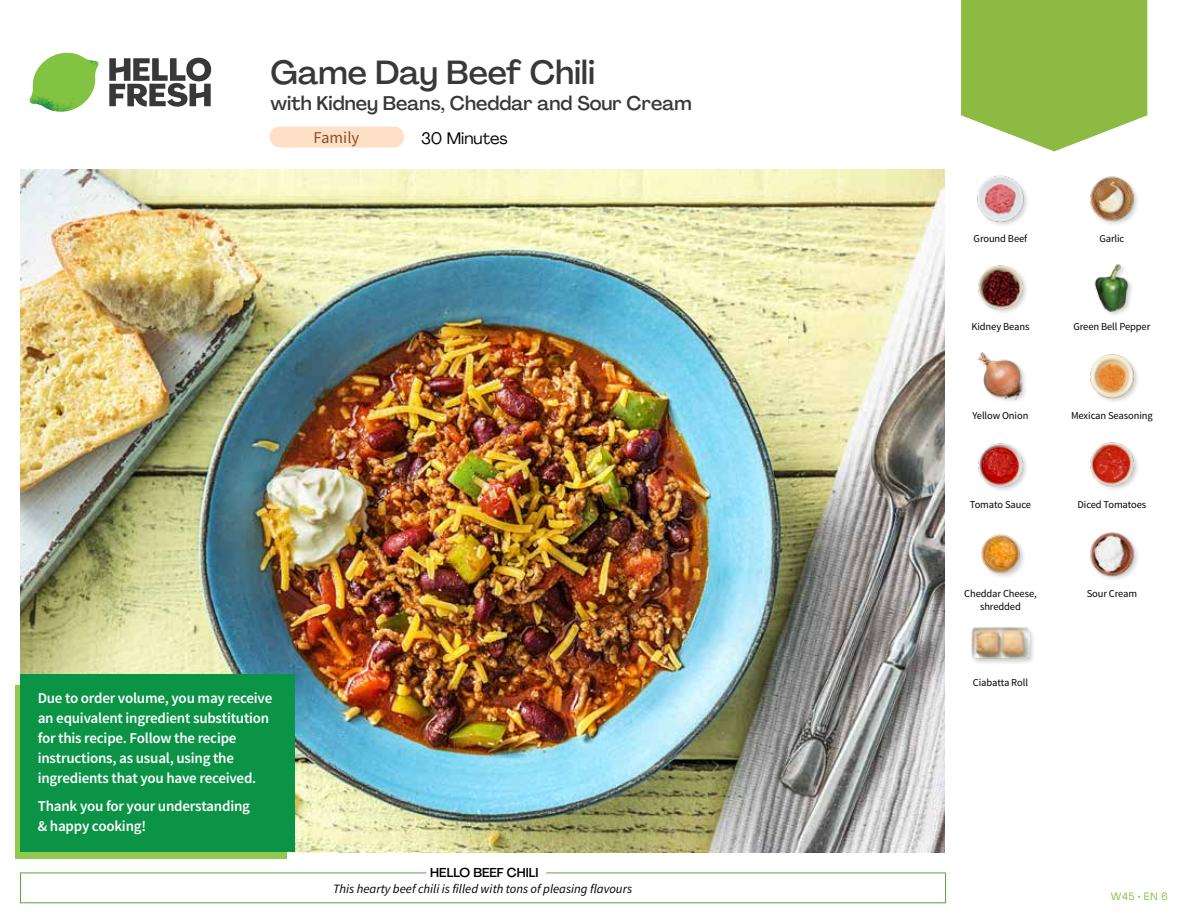
<style>
.page{position:relative;width:1188px;height:918px;background:#fff}
.page>*{position:absolute;margin:0;border:0;box-sizing:border-box;transform-origin:0 0}
.t1{font:500 33px "Agrandir";color:#383839}
.t2{font:500 19.5px "Agrandir";color:#383839}
.t3{font:16.5px "Agrandir";color:#000}
.t4{font:16.5px "Source Sans Pro";color:#8e4b25}
.t5{font:600 15px/20px "Source Sans Pro";letter-spacing:-.015em;color:#fff}
.t6{font:italic 12.75px "Source Sans Pro";color:#000}
.t7{font:500 12.75px "Agrandir";color:#000}
.t8{font:10.5px "Source Sans Pro";letter-spacing:-.01em;color:#000}
.t9{font:10.5px "Agrandir";color:#82c341}
</style>
<div class="page">
<div style="left:270px;top:127px;width:134px;height:20px;background:#fee0c6;border-radius:10px"></div>
<svg style="left:109px;top:57px;width:102px;height:50px"></svg>
<svg style="left:34px;top:53px;width:62px;height:40px"></svg>
<img style="left:67px;top:53px;width:32px;height:26px">
<img style="left:33px;top:75px;width:59px;height:11px">
<img style="left:29px;top:79px;width:61px;height:33px">
<img style="left:65px;top:86px;width:27px;height:25px">
<div style="left:20px;top:873px;width:926px;height:30px;border:1px solid #609f43"></div>
<div style="left:426px;top:865px;width:120px;height:15px;background:#fff"></div>
<img style="left:21px;top:170px;width:924px;height:682px">
<svg style="left:961px;top:0;width:186px;height:151px;background:#99c258"></svg>
<div style="left:971px;top:626px;width:65px;height:40px;background:#000;opacity:.2"></div>
<img style="left:972px;top:626px;width:57px;height:40px">
<img style="left:1090px;top:532px;width:48px;height:48px">
<img style="left:981px;top:534px;width:43px;height:43px">
<img style="left:1090px;top:442px;width:48px;height:48px">
<img style="left:978px;top:443px;width:49px;height:48px">
<img style="left:1090px;top:354px;width:48px;height:48px">
<img style="left:977px;top:352px;width:48px;height:49px">
<img style="left:1094px;top:264px;width:38px;height:51px">
<img style="left:978px;top:265px;width:49px;height:48px">
<img style="left:1090px;top:176px;width:48px;height:48px">
<img style="left:977px;top:175px;width:50px;height:50px">
<div style="left:16px;top:685px;width:271px;height:174px;background:#91c84e"></div>
<div style="left:21px;top:674px;width:274px;height:178px;background:#0b9446"></div>
<h1 class="t1" style="left:271px;top:52px;width:326px">Game Day Beef Chili</h1>
<h2 class="t2" style="left:271px;top:91px;width:423px">with Kidney Beans, Cheddar and Sour Cream</h2>
<p class="t4" style="left:314px;top:128px;width:47px">Family</p>
<p class="t3" style="left:421px;top:128px;width:88px">30 Minutes</p>
<p class="t5" style="left:38px;top:688px;width:236px">Due to order volume, you may receive an equivalent ingredient substitution for this recipe. Follow the recipe instructions, as usual, using the ingredients that you have received.</p>
<p class="t5" style="left:38px;top:797px;width:214px">Thank you for your understanding &amp; happy cooking!</p>
<p class="t7" style="left:430px;top:864px;width:110px">HELLO BEEF CHILI</p>
<p class="t6" style="left:333px;top:881px;width:301px">This hearty beef chili is filled with tons of pleasing flavours</p>
<p class="t8" style="left:974px;top:232px;width:55px">Ground Beef</p>
<p class="t8" style="left:1099px;top:232px;width:27px">Garlic</p>
<p class="t8" style="left:971px;top:320px;width:60px">Kidney Beans</p>
<p class="t8" style="left:1073px;top:320px;width:78px">Green Bell Pepper</p>
<p class="t8" style="left:972px;top:409px;width:57px">Yellow Onion</p>
<p class="t8" style="left:1071px;top:409px;width:83px">Mexican Seasoning</p>
<p class="t8" style="left:970px;top:498px;width:63px">Tomato Sauce</p>
<p class="t8" style="left:1078px;top:498px;width:70px">Diced Tomatoes</p>
<p class="t8" style="left:964px;top:587px;width:74px">Cheddar Cheese,</p>
<p class="t8" style="left:1087px;top:587px;width:52px">Sour Cream</p>
<p class="t8" style="left:980px;top:600px;width:42px">shredded</p>
<p class="t8" style="left:973px;top:676px;width:57px">Ciabatta Roll</p>
<p class="t9" style="left:1111px;top:890px;width:58px">W45 • EN 6</p>
</div>
